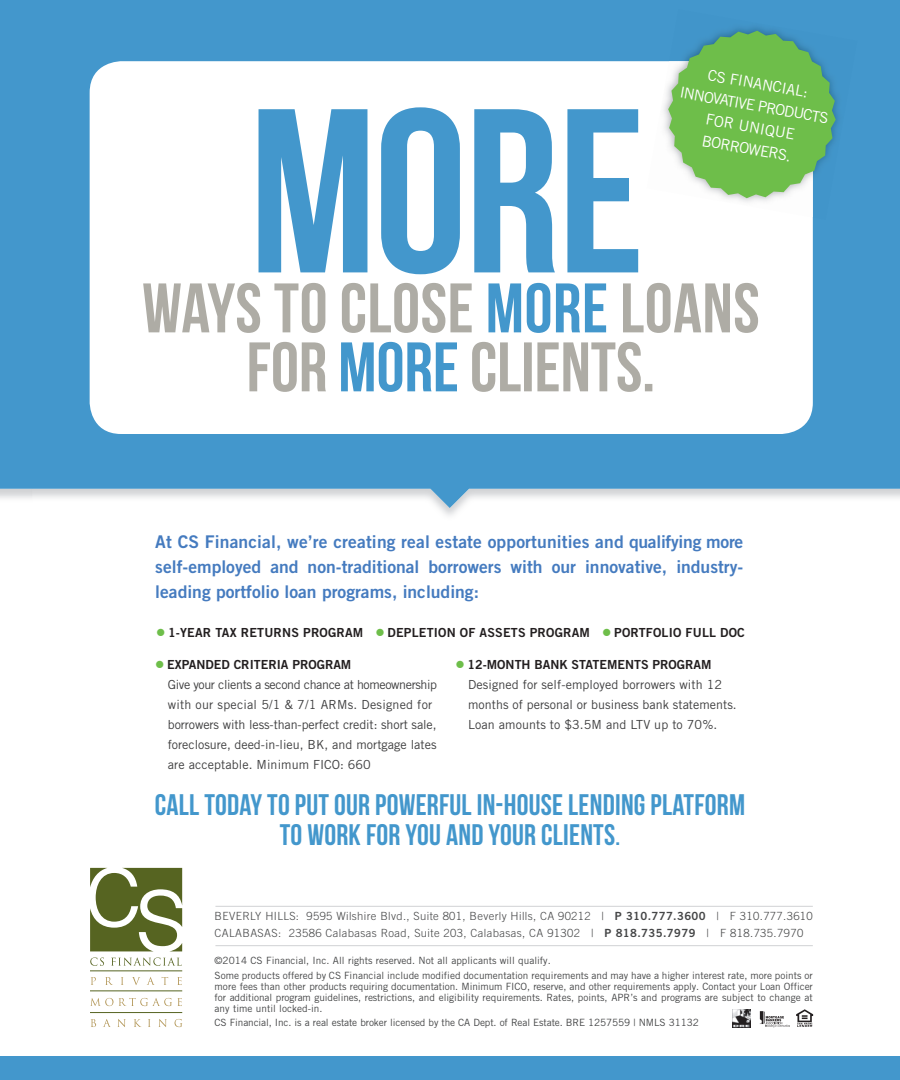
<style>
.page{position:relative;width:900px;height:1080px;background:#fff}
.page>*{position:absolute;margin:0;border:0;box-sizing:border-box;transform-origin:0 0}
.t1{font:29.75px/29.8px "Bebas Neue";letter-spacing:.01em;color:#4397cc;text-align:center}
.t2{font:17.5px/25px "Trade Gothic LT Std Bd 2";color:#457bbf;text-align:justify}
.t3{font:15.12px/21.9px "Trade Gothic LT Std";color:#fff;text-align:center}
.t4{font:12.5px/20px "Trade Gothic LT Std";letter-spacing:.005em;color:#3e3e3f}
.t5{font:12.5px "Trade Gothic LT Std Bd 2";letter-spacing:.015em;color:#231f20}
.t6{font:300 11.25px/17.5px "Trade Gothic LT Std";letter-spacing:.035em;color:#454647}
.t7{font:10px/11.2px "Trade Gothic LT Std";color:#454647}
.s1{font-size:25.38px}
.s2{font-family:"Trade Gothic LT Std Bd 2";font-weight:400}
</style>
<div class="page">
<hr style="left:215px;top:945px;width:598px;height:1px;background:#d1d2d4">
<hr style="left:215px;top:906px;width:598px;height:1px;background:#d1d2d4">
<svg style="left:796px;top:1009px;width:17px;height:18px"></svg>
<svg style="left:760px;top:1011px;width:30px;height:16px"></svg>
<img style="left:733px;top:1009px;width:17px;height:18px">
<div style="left:0;top:1057px;width:900px;height:23px;background:#4397cc"></div>
<svg style="left:0;top:0;width:900px;height:508px;background:#549fcf"></svg>
<div style="left:90px;top:61px;width:723px;height:373px;background:#fff;border-radius:31px"></div>
<svg style="left:259px;top:107px;width:379px;height:167px;fill:#4397cc"></svg>
<svg style="left:472px;top:342px;width:180px;height:50px"></svg>
<svg style="left:341px;top:342px;width:116px;height:50px"></svg>
<svg style="left:249px;top:342px;width:77px;height:50px"></svg>
<svg style="left:623px;top:283px;width:135px;height:50px"></svg>
<svg style="left:488px;top:283px;width:118px;height:50px"></svg>
<svg style="left:143px;top:283px;width:329px;height:50px"></svg>
<div style="left:669px;top:9px;width:188px;height:211px;background:#4397cc"></div>
<img style="left:647px;top:61px;width:166px;height:157px">
<svg style="left:668px;top:31px;width:168px;height:167px;background:#76bd6d"></svg>
<svg style="left:90px;top:958px;width:14px;height:8px"></svg>
<svg style="left:111px;top:958px;width:71px;height:8px"></svg>
<hr style="left:90px;top:971px;width:92px;height:1px;background:#566421">
<hr style="left:90px;top:991px;width:92px;height:1px;background:#566421">
<hr style="left:90px;top:1012px;width:92px;height:1px;background:#566421">
<svg style="left:90px;top:868px;width:92px;height:83px"></svg>
<svg style="left:91px;top:977px;width:5px;height:8px"></svg>
<svg style="left:105px;top:977px;width:8px;height:8px"></svg>
<svg style="left:121px;top:977px;width:3px;height:8px"></svg>
<svg style="left:132px;top:977px;width:8px;height:8px"></svg>
<svg style="left:147px;top:977px;width:8px;height:8px"></svg>
<svg style="left:162px;top:977px;width:6px;height:8px"></svg>
<svg style="left:177px;top:977px;width:5px;height:8px"></svg>
<svg style="left:90px;top:998px;width:23px;height:8px"></svg>
<svg style="left:119px;top:998px;width:63px;height:8px"></svg>
<svg style="left:91px;top:1019px;width:5px;height:8px"></svg>
<svg style="left:103px;top:1019px;width:8px;height:8px"></svg>
<svg style="left:117px;top:1019px;width:9px;height:8px"></svg>
<svg style="left:134px;top:1019px;width:8px;height:8px"></svg>
<svg style="left:148px;top:1019px;width:3px;height:8px"></svg>
<svg style="left:158px;top:1019px;width:9px;height:8px"></svg>
<svg style="left:175px;top:1019px;width:7px;height:8px"></svg>
<h3 class="t3" style="left:686px;top:59px;width:152px;rotate:10deg">CS FINANCIAL:<br>INNOVATIVE PRODUCTS<br>FOR UNIQUE<br>BORROWERS.</h3>
<h2 class="t2" style="left:155px;top:529px;width:590px">At CS Financial, we’re creating real estate opportunities and qualifying more self-employed and non-traditional borrowers with our innovative, industry&shy;leading portfolio loan programs, including:</h2>
<p class="t5" style="left:168px;top:625px;width:197px">1-YEAR TAX RETURNS PROGRAM</p>
<p class="t5" style="left:388px;top:625px;width:204px">DEPLETION OF ASSETS PROGRAM</p>
<p class="t5" style="left:614px;top:625px;width:132px">PORTFOLIO FULL DOC</p>
<p class="t5" style="left:167px;top:657px;width:186px">EXPANDED CRITERIA PROGRAM</p>
<p class="t4" style="left:168px;top:674px;width:271px">Give your clients a second chance at homeownership with our special 5/1 &amp; 7/1 ARMs. Designed for borrowers with less-than-perfect credit: short sale, foreclosure, deed-in-lieu, BK, and mortgage lates are acceptable. Minimum FICO: 660</p>
<p class="t5" style="left:467px;top:657px;width:246px">12-MONTH BANK STATEMENTS PROGRAM</p>
<p class="t4" style="left:468px;top:674px;width:270px">Designed for self-employed borrowers with 12 months of personal or business bank statements.<br>Loan amounts to $3.5M and LTV up to 70%.</p>
<h1 class="t1" style="left:155px;top:789px;width:592px">CALL TODAY TO PUT OUR POWERFUL IN-HOUSE LENDING PLATFORM<br>TO WORK FOR YOU AND YOUR CLIENTS<span class="s1">.</span></h1>
<p class="t6" style="left:215px;top:907px;width:600px">BEVERLY HILLS: 9595 Wilshire Blvd., Suite 801, Beverly Hills, CA 90212 | <span class="s2">P 310.777.3600</span> | F 310.777.3610<br>CALABASAS: 23586 Calabasas Road, Suite 203, Calabasas, CA 91302 | <span class="s2">P 818.735.7979</span> | F 818.735.7970</p>
<p class="t7" style="left:215px;top:953px;width:600px;line-height:14.9px">©2014 CS Financial, Inc. All rights reserved. Not all applicants will qualify.<br>Some products offered by CS Financial include modified documentation requirements and may have a higher interest rate, more points or</p>
<p class="t7" style="left:215px;top:981px;width:600px;text-align:justify">more fees than other products requiring documentation. Minimum FICO, reserve, and other requirements apply. Contact your Loan Officer for additional program guidelines, restrictions, and eligibility requirements. Rates, points, APR’s and programs are subject to change at any time until locked-in.</p>
<p class="t7" style="left:215px;top:1017px;width:486px">CS Financial, Inc. is a real estate broker licensed by the CA Dept. of Real Estate. BRE 1257559 | NMLS 31132</p>
</div>
